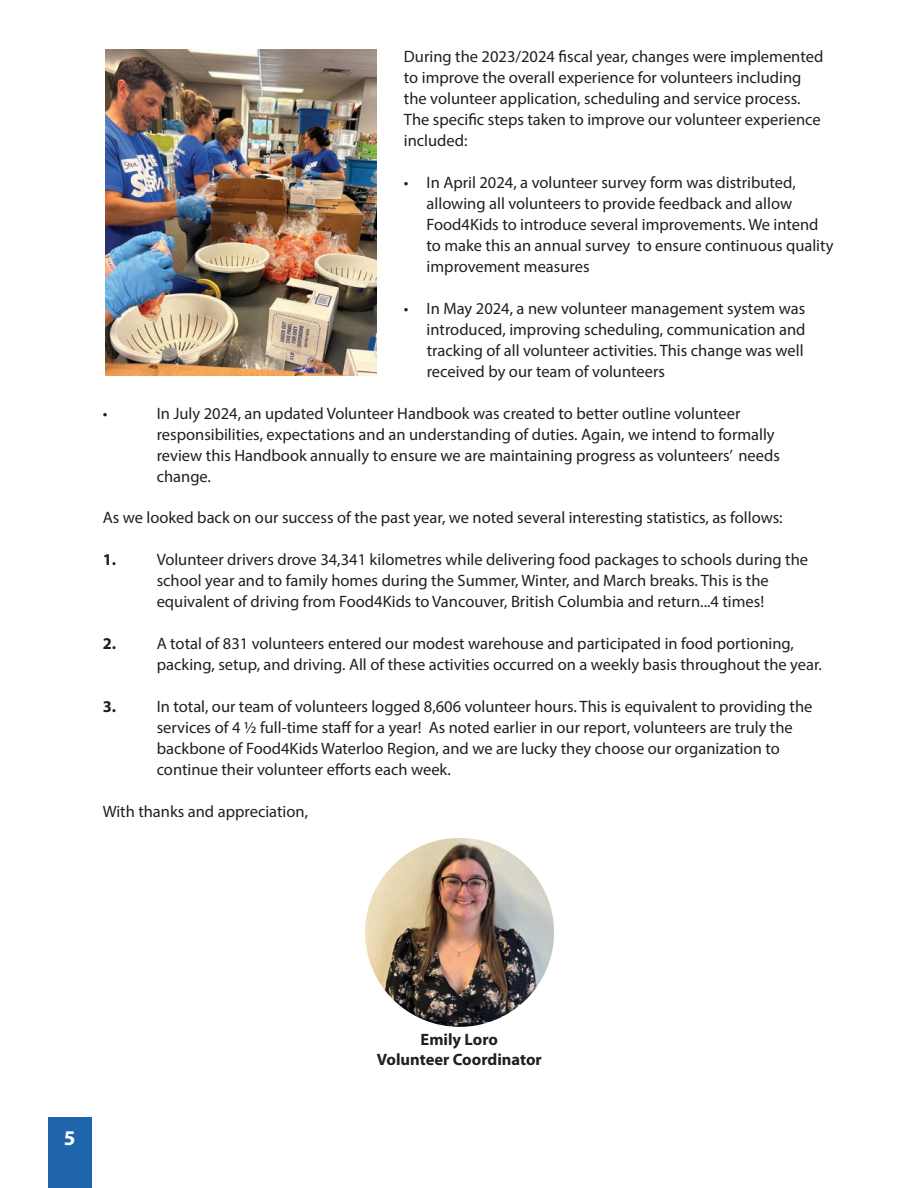
<style>
.page{position:relative;width:918px;height:1188px;background:#fff}
.page>*{position:absolute;margin:0;border:0;box-sizing:border-box;transform-origin:0 0}
.t1{font:700 21px "Myriad Pro";color:#fff}
.t2{font:16.5px/21px "Myriad Pro";color:#231f20}
.t3{font:700 16.5px/19.8px "Myriad Pro";color:#231f20;text-align:center}
</style>
<div class="page">
<div style="left:48px;top:1118px;width:44px;height:70px;background:#1e65ab"></div>
<img style="left:106px;top:50px;width:270px;height:325px">
<img style="left:365px;top:838px;width:189px;height:189px">
<p class="t2" style="left:404px;top:46px;width:421px">During the 2023/2024 fiscal year, changes were implemented to improve the overall experience for volunteers including the volunteer application, scheduling and service process.<br>The specific steps taken to improve our volunteer experience included:</p>
<p class="t2" style="left:427px;top:172px;width:408px;text-indent:-23px">• In April 2024, a volunteer survey form was distributed, allowing all volunteers to provide feedback and allow Food4Kids to introduce several improvements. We intend to make this an annual survey to ensure continuous quality improvement measures</p>
<p class="t2" style="left:427px;top:298px;width:380px;text-align:justify;text-indent:-23px">• In May 2024, a new volunteer management system was introduced, improving scheduling, communication and tracking of all volunteer activities. This change was well received by our team of volunteers</p>
<p class="t2" style="left:103px;top:403px;width:6px">•</p>
<p class="t2" style="left:157px;top:403px;width:625px">In July 2024, an updated Volunteer Handbook was created to better outline volunteer responsibilities, expectations and an understanding of duties. Again, we intend to formally review this Handbook annually to ensure we are maintaining progress as volunteers’ needs change.</p>
<p class="t2" style="left:103px;top:507px;width:682px">As we looked back on our success of the past year, we noted several interesting statistics, as follows:</p>
<p class="t3" style="left:103px;top:549px;width:15px">1.</p>
<p class="t2" style="left:157px;top:549px;width:653px">Volunteer drivers drove 34,341 kilometres while delivering food packages to schools during the school year and to family homes during the Summer, Winter, and March breaks. This is the equivalent of driving from Food4Kids to Vancouver, British Columbia and return...4 times!</p>
<p class="t3" style="left:103px;top:633px;width:15px">2.</p>
<p class="t2" style="left:157px;top:633px;width:667px">A total of 831 volunteers entered our modest warehouse and participated in food portioning, packing, setup, and driving. All of these activities occurred on a weekly basis throughout the year.</p>
<p class="t3" style="left:103px;top:696px;width:15px">3.</p>
<p class="t2" style="left:157px;top:696px;width:657px">In total, our team of volunteers logged 8,606 volunteer hours. This is equivalent to providing the services of 4 ½ full-time staff for a year! As noted earlier in our report, volunteers are truly the backbone of Food4Kids Waterloo Region, and we are lucky they choose our organization to continue their volunteer efforts each week.</p>
<p class="t2" style="left:103px;top:801px;width:207px">With thanks and appreciation,</p>
<p class="t1" style="left:64px;top:1125px;width:13px">5</p>
<p class="t3" style="left:377px;top:1029px;width:167px">Emily Loro<br>Volunteer Coordinator</p>
</div>
